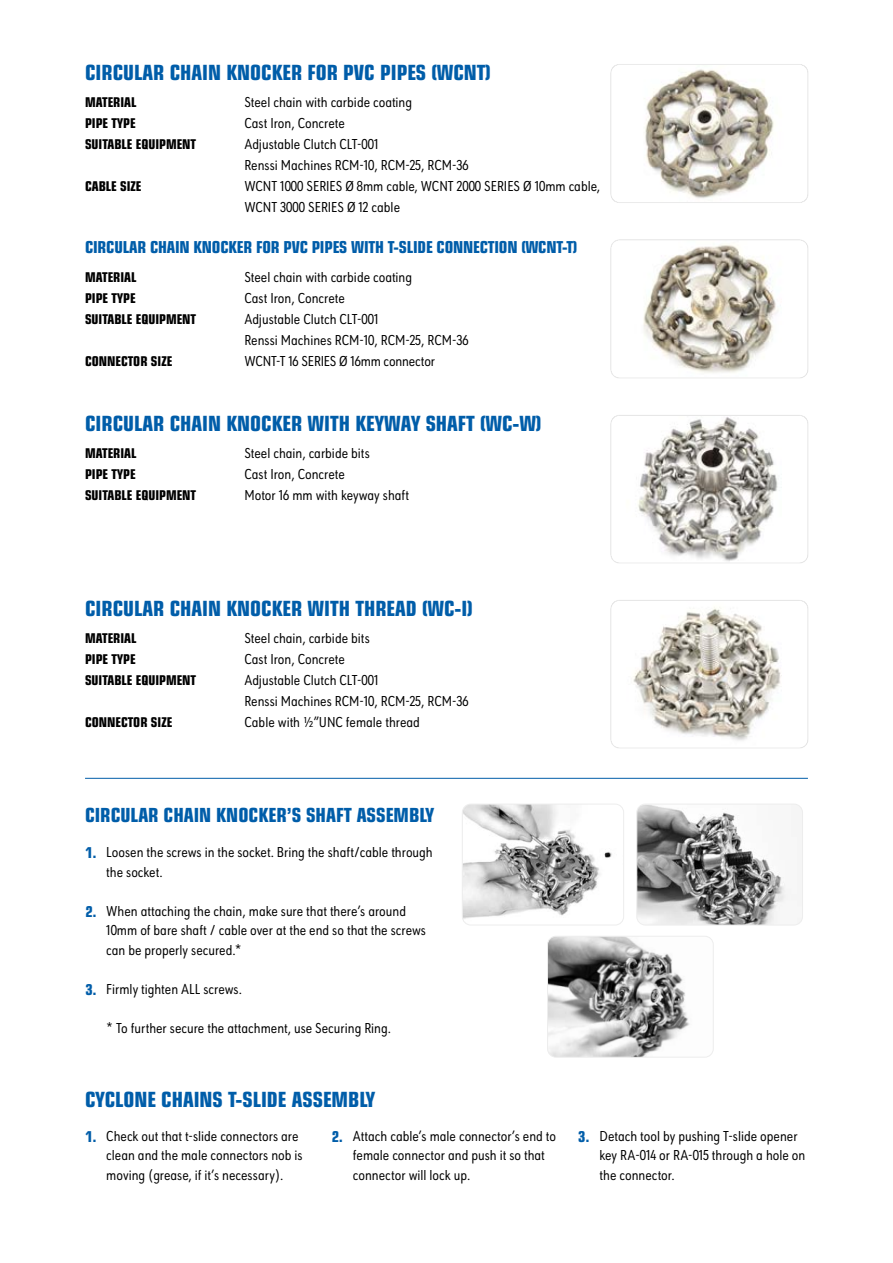
<style>
.page{position:relative;width:893px;height:1263px;background:#fff}
.page>*{position:absolute;margin:0;border:0;box-sizing:border-box;transform-origin:0 0}
.t1{font:700 condensed 21px "Eurostile LT Pro";color:#005da9}
.t2{font:700 condensed 19.5px "Eurostile LT Pro";color:#005da9}
.t3{font:700 condensed 16.5px "Eurostile LT Pro";letter-spacing:-.01em;color:#005da9}
.t4{font:15px/21px "URW Geometric Cond";color:#000}
.t5{font:700 condensed 15px "Eurostile LT Pro";color:#005da9}
.t6{font:700 condensed 13.5px/21px "Eurostile LT Pro";color:#000}
</style>
<div class="page">
<img style="left:462px;top:804px;width:162px;height:121px">
<div style="left:462px;top:804px;width:162px;height:121px;border:1px solid #ededed;border-radius:9px"></div>
<img style="left:638px;top:804px;width:164px;height:121px">
<div style="left:636px;top:804px;width:167px;height:121px;border:1px solid #ededed;border-radius:9px"></div>
<img style="left:548px;top:938px;width:164px;height:119px">
<div style="left:547px;top:936px;width:167px;height:121px;border:1px solid #ededed;border-radius:9px"></div>
<hr style="left:85px;top:778px;width:723px;height:1px;background:#005da9">
<img style="left:612px;top:65px;width:196px;height:137px">
<div style="left:610px;top:64px;width:198px;height:139px;border:1px solid #ededed;border-radius:9px"></div>
<img style="left:612px;top:240px;width:196px;height:138px">
<div style="left:610px;top:240px;width:198px;height:138px;border:1px solid #ededed;border-radius:9px"></div>
<img style="left:612px;top:415px;width:196px;height:148px">
<div style="left:610px;top:415px;width:198px;height:148px;border:1px solid #ededed;border-radius:9px"></div>
<img style="left:612px;top:600px;width:196px;height:148px">
<div style="left:610px;top:600px;width:198px;height:148px;border:1px solid #ededed;border-radius:9px"></div>
<h1 class="t1" style="left:85px;top:59px;width:407px">CIRCULAR CHAIN KNOCKER FOR PVC PIPES (WCNT)</h1>
<p class="t6" style="left:85px;top:91px;width:113px">MATERIAL<br>PIPE TYPE<br>SUITABLE EQUIPMENT</p>
<p class="t6" style="left:85px;top:175px;width:58px">CABLE SIZE</p>
<p class="t4" style="left:244px;top:91px;width:357px">Steel chain with carbide coating<br>Cast Iron, Concrete<br>Adjustable Clutch CLT-001<br>Renssi Machines RCM-10, RCM-25, RCM-36<br>WCNT 1000 SERIES Ø 8mm cable, WCNT 2000 SERIES Ø 10mm cable, WCNT 3000 SERIES Ø 12 cable</p>
<p class="t3" style="left:85px;top:237px;width:494px">CIRCULAR CHAIN KNOCKER FOR PVC PIPES WITH T-SLIDE CONNECTION (WCNT-T)</p>
<p class="t6" style="left:85px;top:266px;width:113px">MATERIAL<br>PIPE TYPE<br>SUITABLE EQUIPMENT</p>
<p class="t6" style="left:85px;top:350px;width:89px">CONNECTOR SIZE</p>
<p class="t4" style="left:244px;top:265px;width:225px">Steel chain with carbide coating<br>Cast Iron, Concrete<br>Adjustable Clutch CLT-001<br>Renssi Machines RCM-10, RCM-25, RCM-36<br>WCNT-T 16 SERIES Ø 16mm connector</p>
<h1 class="t1" style="left:85px;top:410px;width:458px">CIRCULAR CHAIN KNOCKER WITH KEYWAY SHAFT (WC-W)</h1>
<p class="t6" style="left:85px;top:442px;width:113px">MATERIAL<br>PIPE TYPE<br>SUITABLE EQUIPMENT</p>
<p class="t4" style="left:244px;top:442px;width:166px">Steel chain, carbide bits<br>Cast Iron, Concrete<br>Motor 16 mm with keyway shaft</p>
<h1 class="t1" style="left:85px;top:595px;width:389px">CIRCULAR CHAIN KNOCKER WITH THREAD (WC-I)</h1>
<p class="t6" style="left:85px;top:627px;width:113px">MATERIAL<br>PIPE TYPE<br>SUITABLE EQUIPMENT</p>
<p class="t6" style="left:85px;top:711px;width:89px">CONNECTOR SIZE</p>
<p class="t4" style="left:244px;top:627px;width:225px">Steel chain, carbide bits<br>Cast Iron, Concrete<br>Adjustable Clutch CLT-001<br>Renssi Machines RCM-10, RCM-25, RCM-36<br>Cable with 1/2”UNC female thread</p>
<h2 class="t2" style="left:85px;top:804px;width:351px">CIRCULAR CHAIN KNOCKER’S SHAFT ASSEMBLY</h2>
<p class="t4" style="left:106px;top:842px;width:328px;line-height:19.5px">Loosen the screws in the socket. Bring the shaft/cable through the socket.</p>
<p class="t4" style="left:106px;top:900px;width:321px;line-height:19.5px">When attaching the chain, make sure that there’s around<br>10mm of bare shaft / cable over at the end so that the screws can be properly secured.*</p>
<p class="t4" style="left:106px;top:977px;width:137px">Firmly tighten ALL screws.</p>
<p class="t4" style="left:106px;top:1016px;width:286px">* To further secure the attachment, use Securing Ring.</p>
<p class="t5" style="left:85px;top:844px;width:13px">1.</p>
<p class="t5" style="left:85px;top:902px;width:13px">2.</p>
<p class="t5" style="left:85px;top:980px;width:13px">3.</p>
<h1 class="t1" style="left:85px;top:1087px;width:292px">CYCLONE CHAINS T-SLIDE ASSEMBLY</h1>
<p class="t4" style="left:106px;top:1125px;width:198px;line-height:19.5px">Check out that t-slide connectors are clean and the male connectors nob is moving (grease, if it’s necessary).</p>
<p class="t5" style="left:85px;top:1127px;width:13px">1.</p>
<p class="t4" style="left:353px;top:1125px;width:205px;line-height:19.5px">Attach cable’s male connector’s end to female connector and push it so that connector will lock up.</p>
<p class="t4" style="left:600px;top:1125px;width:207px;line-height:19.5px">Detach tool by pushing T-slide opener key RA-014 or RA-015 through a hole on the connector.</p>
<p class="t5" style="left:332px;top:1127px;width:13px">2.</p>
<p class="t5" style="left:578px;top:1127px;width:13px">3.</p>
</div>
